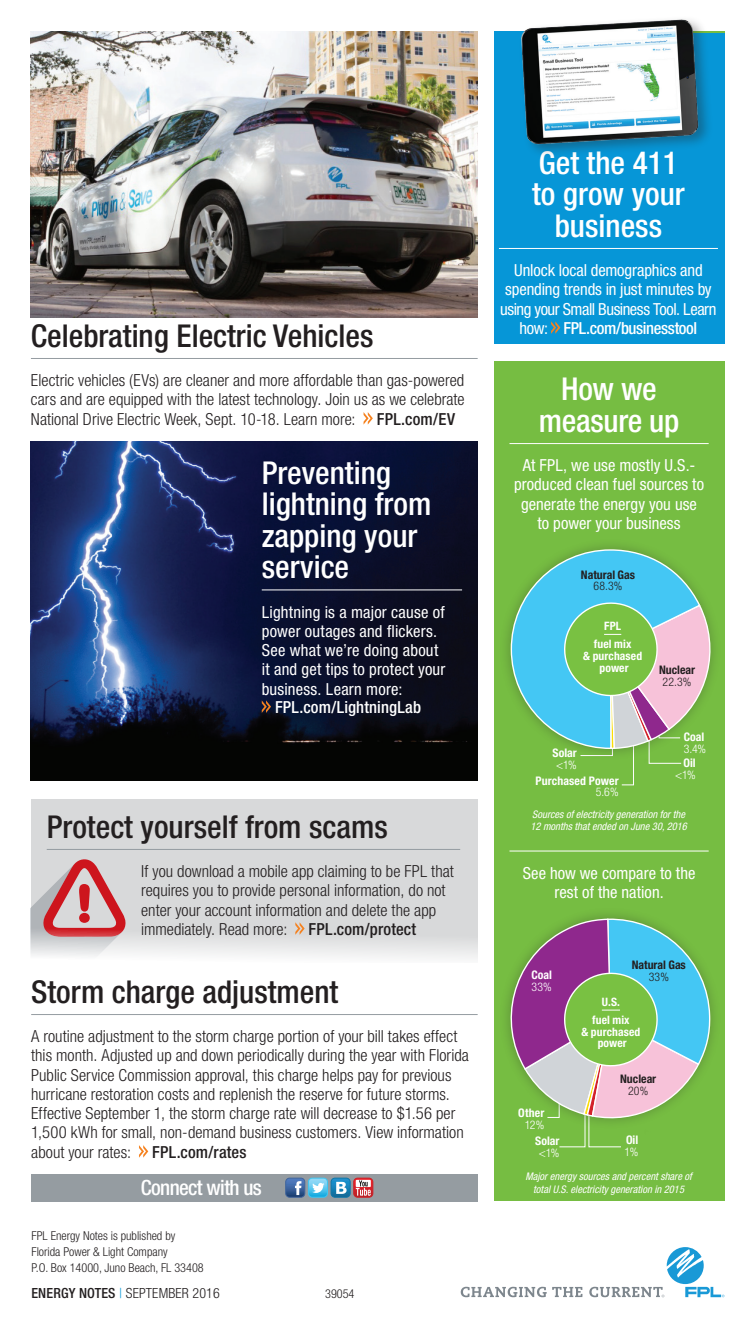
<style>
.page{position:relative;width:756px;height:1323px;background:#fff}
.page>*{position:absolute;margin:0;border:0;box-sizing:border-box;transform-origin:0 0}
.t1{font:500 condensed 31.5px/31.5px "Helvetica Neue LT Std";color:#fff;text-align:center}
.t2{font:500 condensed 31.5px "Helvetica Neue LT Std";color:#231f20}
.t3{font:500 condensed 21px "Helvetica Neue LT Std";letter-spacing:-.03em;color:#fff}
.t4{font:300 condensed 16.62px/19.2px "Helvetica Neue LT Std";color:#231f20}
.t5{font:condensed 16.62px/19.2px "Helvetica Neue LT Std";letter-spacing:.005em;color:#fff;text-align:center}
.t6{font:condensed 16.62px/19.2px "Helvetica Neue LT Std";letter-spacing:-.015em;color:#fff;text-align:center}
.t7{font:500 condensed 16.62px "Helvetica Neue LT Std";letter-spacing:.01em;color:#231f20}
.t8{font:500 condensed 16.62px "Helvetica Neue LT Std";letter-spacing:.01em;color:#fff}
.t9{font:300 condensed 14px "Helvetica Neue LT Std";letter-spacing:.01em;color:#231f20}
.t10{font:300 condensed 12.25px/15.8px "Helvetica Neue LT Std";color:#231f20}
.t11{font:700 condensed 11.9px "Helvetica Neue LT Std";letter-spacing:.005em;color:#fff}
.t12{font:700 condensed 11.9px "Helvetica Neue LT Std";color:#231f20}
.t13{font:300 condensed 11.9px "Helvetica Neue LT Std";color:#fff}
.t14{font:300 condensed 11.9px "Helvetica Neue LT Std";letter-spacing:.02em;color:#231f20}
.t15{font:700 condensed 11.55px/18.4px "Helvetica Neue LT Std";letter-spacing:.01em;color:#fff;text-align:center}
.t16{font:italic condensed 10.5px/12.2px "Helvetica Neue LT Std";color:#fff}
.s1{font-weight:500}
.s2{color:#0696d7}
</style>
<div class="page">
<svg style="left:461px;top:1287px;width:122px;height:10px"></svg>
<svg style="left:589px;top:1247px;width:135px;height:50px"></svg>
<div style="left:494px;top:362px;width:231px;height:839px;background:#76bd42"></div>
<div style="left:494px;top:32px;width:231px;height:312px;background:#0696d7"></div>
<hr style="left:499px;top:248px;width:219px;height:1px;background:#fff">
<svg style="left:551px;top:321px;width:9px;height:13px"></svg>
<hr style="left:31px;top:1014px;width:447px;height:1px;background:#959ca1">
<svg style="left:139px;top:1145px;width:9px;height:13px"></svg>
<hr style="left:31px;top:358px;width:447px;height:1px;background:#959ca1">
<svg style="left:364px;top:412px;width:9px;height:13px"></svg>
<div style="left:31px;top:799px;width:446px;height:164px;background:#d8d9da"></div>
<svg style="left:31px;top:859px;width:95px;height:104px"></svg>
<hr style="left:47px;top:849px;width:413px;height:1px;background:#959ca1">
<svg style="left:295px;top:922px;width:10px;height:13px"></svg>
<img style="left:31px;top:441px;width:447px;height:340px">
<hr style="left:262px;top:589px;width:200px;height:1px;background:#fff">
<svg style="left:262px;top:700px;width:9px;height:13px"></svg>
<img style="left:31px;top:32px;width:446px;height:286px">
<hr style="left:509px;top:443px;width:200px;height:1px;background:#fff">
<hr style="left:509px;top:851px;width:200px;height:1px;background:#fff">
<div style="left:31px;top:1174px;width:447px;height:27px;background:#959ca1"></div>
<div style="left:285px;top:1178px;width:20px;height:20px;border:1px solid #40659c;border-radius:4px"></div>
<div style="left:308px;top:1178px;width:20px;height:20px;border:1px solid #3ec5f1;border-radius:4px"></div>
<div style="left:331px;top:1178px;width:19px;height:20px;border:1px solid #0d77aa;border-radius:4px"></div>
<div style="left:353px;top:1178px;width:20px;height:20px;border:1px solid #cd2026;border-radius:4px"></div>
<svg style="left:286px;top:1178px;width:87px;height:19px;background:#7f97b4"></svg>
<img style="left:443px;top:19px;width:282px;height:149px">
<svg style="left:511px;top:548px;width:204px;height:237px"></svg>
<svg style="left:506px;top:918px;width:206px;height:229px"></svg>
<h1 class="t2" style="left:31px;top:317px;width:344px">Celebrating Electric Vehicles</h1>
<p class="t4" style="left:31px;top:370px;width:435px;text-align:justify">Electric vehicles (EVs) are cleaner and more affordable than gas-powered cars and are equipped with the latest technology. Join us as we celebrate National Drive Electric Week, Sept. 10-18. Learn more:</p>
<p class="t7" style="left:377px;top:409px;width:80px">FPL.com/EV</p>
<h1 class="t1" style="left:262px;top:456px;width:171px;text-align:left">Preventing lightning from zapping your service</h1>
<p class="t5" style="left:262px;top:602px;width:185px;text-align:left">Lightning is a major cause of power outages and flickers.<br>See what we’re doing about it and get tips to protect your business. Learn more:</p>
<p class="t8" style="left:275px;top:697px;width:147px">FPL.com/LightningLab</p>
<h1 class="t2" style="left:47px;top:808px;width:343px">Protect yourself from scams</h1>
<p class="t4" style="left:141px;top:861px;width:314px">If you download a mobile app claiming to be FPL that requires you to provide personal information, do not enter your account information and delete the app immediately. Read more:</p>
<p class="t7" style="left:309px;top:919px;width:109px">FPL.com/protect</p>
<h1 class="t2" style="left:31px;top:973px;width:309px">Storm charge adjustment</h1>
<p class="t4" style="left:31px;top:1027px;width:439px">A routine adjustment to the storm charge portion of your bill takes effect this month. Adjusted up and down periodically during the year with Florida Public Service Commission approval, this charge helps pay for previous hurricane restoration costs and replenish the reserve for future storms.<br>Effective September 1, the storm charge rate will decrease to $1.56 per 1,500 kWh for small, non-demand business customers. View information about your rates:</p>
<p class="t7" style="left:152px;top:1142px;width:96px">FPL.com/rates</p>
<p class="t3" style="left:141px;top:1175px;width:123px">Connect with us</p>
<p class="t10" style="left:31px;top:1228px;width:174px">FPL Energy Notes is published by<br>Florida Power &amp; Light Company<br>P.O. Box 14000, Juno Beach, FL 33408</p>
<p class="t9" style="left:31px;top:1285px;width:190px"><span class="s1">ENERGY NOTES</span> <span class="s2">|</span> SEPTEMBER 2016</p>
<p class="t10" style="left:325px;top:1286px;width:31px">39054</p>
<h1 class="t1" style="left:532px;top:146px;width:154px">Get the 411 to grow your business</h1>
<p class="t6" style="left:500px;top:260px;width:218px">Unlock local demographics and spending trends in just minutes by using your Small Business Tool. Learn how: <span class="s1">FPL.com/businesstool</span></p>
<h1 class="t1" style="left:539px;top:373px;width:142px">How we measure up</h1>
<p class="t5" style="left:514px;top:456px;width:192px">At FPL, we use mostly U.S.- produced clean fuel sources to generate the energy you use to power your business</p>
<p class="t12" style="left:581px;top:567px;width:56px">Natural Gas</p>
<p class="t14" style="left:594px;top:579px;width:30px">68.3%</p>
<p class="t15" style="left:594px;top:616px;width:39px">FPL fuel mix</p>
<p class="t15" style="left:583px;top:650px;width:60px;line-height:11.5px">&amp; purchased power</p>
<p class="t12" style="left:659px;top:663px;width:38px">Nuclear</p>
<p class="t14" style="left:663px;top:675px;width:30px">22.3%</p>
<p class="t11" style="left:553px;top:746px;width:26px">Solar</p>
<p class="t13" style="left:556px;top:758px;width:22px">&lt;1%</p>
<p class="t11" style="left:536px;top:773px;width:85px">Purchased Power</p>
<p class="t13" style="left:596px;top:785px;width:24px">5.6%</p>
<p class="t11" style="left:684px;top:729px;width:22px">Coal</p>
<p class="t13" style="left:684px;top:742px;width:24px">3.4%</p>
<p class="t11" style="left:684px;top:756px;width:14px">Oil</p>
<p class="t13" style="left:675px;top:768px;width:22px">&lt;1%</p>
<p class="t16" style="left:530px;top:808px;width:158px">Sources of electricity generation for the<br>12 months that ended on June 30, 2016</p>
<p class="t5" style="left:523px;top:863px;width:174px">See how we compare to the rest of the nation.</p>
<p class="t12" style="left:632px;top:958px;width:56px">Natural Gas</p>
<p class="t11" style="left:532px;top:968px;width:22px">Coal</p>
<p class="t14" style="left:649px;top:970px;width:22px">33%</p>
<p class="t13" style="left:532px;top:980px;width:22px">33%</p>
<p class="t15" style="left:592px;top:992px;width:39px">U.S. fuel mix</p>
<p class="t15" style="left:582px;top:1026px;width:60px;line-height:11.5px">&amp; purchased power</p>
<p class="t11" style="left:518px;top:1106px;width:28px">Other</p>
<p class="t13" style="left:525px;top:1118px;width:21px">12%</p>
<p class="t11" style="left:535px;top:1134px;width:26px">Solar</p>
<p class="t13" style="left:539px;top:1146px;width:22px">&lt;1%</p>
<p class="t12" style="left:620px;top:1071px;width:38px">Nuclear</p>
<p class="t14" style="left:628px;top:1083px;width:22px">20%</p>
<p class="t11" style="left:626px;top:1133px;width:14px">Oil</p>
<p class="t13" style="left:625px;top:1145px;width:15px">1%</p>
<p class="t16" style="left:525px;top:1171px;width:168px;text-align:center">Major energy sources and percent share of total U.S. electricity generation in 2015</p>
</div>
